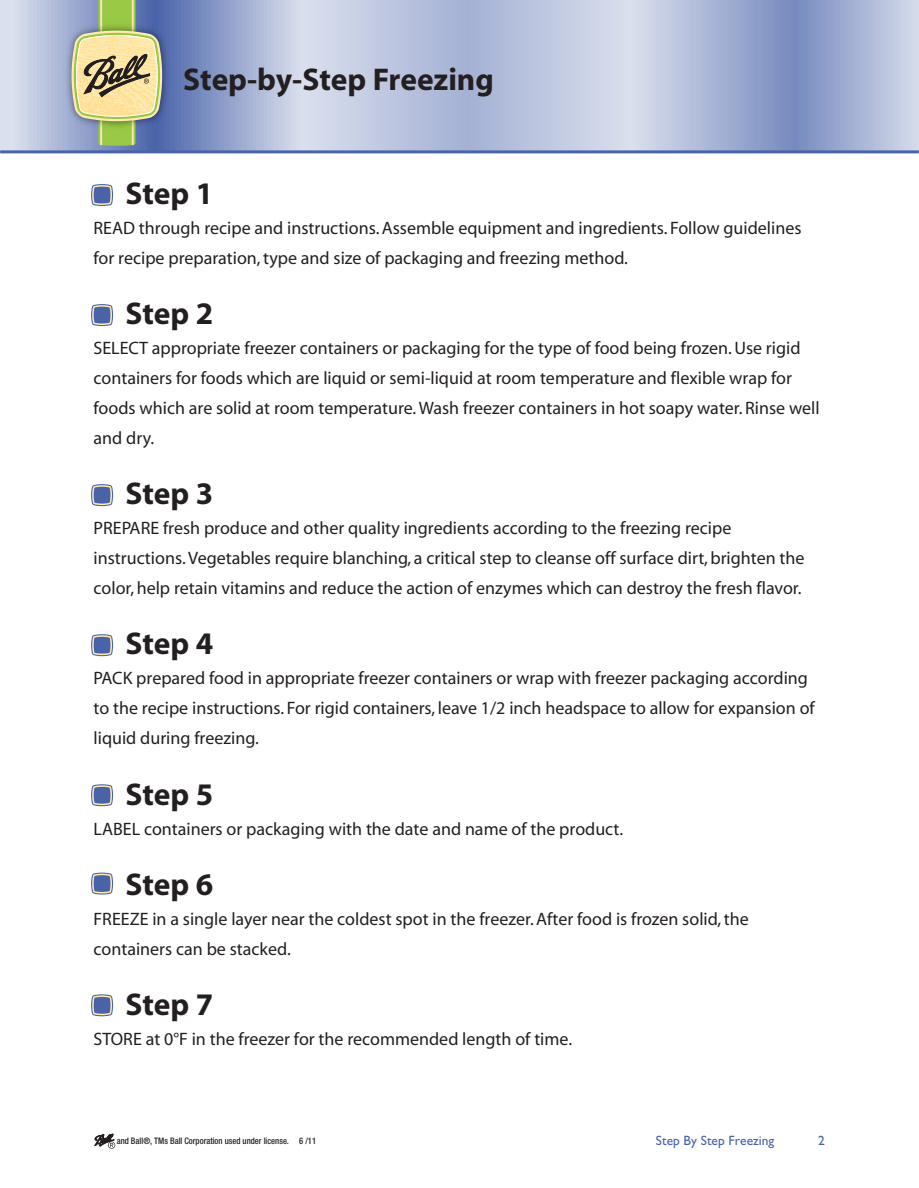
<style>
.page{position:relative;width:919px;height:1188px;background:#fff}
.page>*{position:absolute;margin:0;border:0;box-sizing:border-box;transform-origin:0 0}
.t1{font:700 31.5px "Myriad";color:#231f20}
.t2{font:18px/30px "Myriad";color:#231f20}
.t3{font:13.5px "Gill Sans";color:#4963a9}
.t4{font:500 condensed 9px "Helvetica Neue";color:#231f20;scale:.95 1}
</style>
<div class="page">
<svg style="left:0;top:0;width:918px;height:150px;background:#b1bcda"></svg>
<img style="left:62px;top:20px;width:111px;height:113px">
<svg style="left:70px;top:0;width:93px;height:146px;background:#b1b391"></svg>
<hr style="left:0;top:150px;width:918px;height:3px;background:#4963a9">
<svg style="left:95px;top:1133px;width:20px;height:15px"></svg>
<svg style="left:91px;top:184px;width:22px;height:22px"></svg>
<svg style="left:91px;top:304px;width:22px;height:22px"></svg>
<svg style="left:91px;top:484px;width:22px;height:22px"></svg>
<svg style="left:91px;top:634px;width:22px;height:23px"></svg>
<svg style="left:91px;top:784px;width:22px;height:23px"></svg>
<svg style="left:91px;top:872px;width:22px;height:23px"></svg>
<svg style="left:91px;top:994px;width:22px;height:23px"></svg>
<h1 class="t1" style="left:183px;top:63px;width:312px">Step-by-Step Freezing</h1>
<h1 class="t1" style="left:125px;top:177px;width:89px">Step 1</h1>
<p class="t2" style="left:94px;top:214px;width:709px">READ through recipe and instructions.Assemble equipment and ingredients. Follow guidelines for recipe preparation,type and size of packaging and freezing method.</p>
<h1 class="t1" style="left:125px;top:297px;width:89px">Step 2</h1>
<p class="t2" style="left:94px;top:334px;width:727px">SELECT appropriate freezer containers or packaging for the type of food being frozen.Use rigid containers for foods which are liquid or semi-liquid at room temperature and flexible wrap for foods which are solid at room temperature.Wash freezer containers in hot soapy water. Rinse well and dry.</p>
<h1 class="t1" style="left:125px;top:477px;width:89px">Step 3</h1>
<p class="t2" style="left:94px;top:514px;width:712px">PREPARE fresh produce and other quality ingredients according to the freezing recipe instructions.Vegetables require blanching, a critical step to cleanse off surface dirt, brighten the color, help retain vitamins and reduce the action of enzymes which can destroy the fresh flavor.</p>
<h1 class="t1" style="left:125px;top:627px;width:89px">Step 4</h1>
<p class="t2" style="left:94px;top:664px;width:722px">PACK prepared food in appropriate freezer containers or wrap with freezer packaging according to the recipe instructions. For rigid containers, leave 1/2 inch headspace to allow for expansion of liquid during freezing.</p>
<h1 class="t1" style="left:125px;top:777px;width:89px">Step 5</h1>
<p class="t2" style="left:94px;top:814px;width:531px">LABEL containers or packaging with the date and name of the product.</p>
<h1 class="t1" style="left:125px;top:867px;width:89px">Step 6</h1>
<p class="t2" style="left:94px;top:904px;width:656px">FREEZE in a single layer near the coldest spot in the freezer.After food is frozen solid, the containers can be stacked.</p>
<h1 class="t1" style="left:125px;top:987px;width:89px">Step 7</h1>
<p class="t2" style="left:94px;top:1024px;width:480px">STORE at 0°F in the freezer for the recommended length of time.</p>
<p class="t4" style="left:117px;top:1135px;width:211px">and Ball®, TMs Ball Corporation used under license. 6 /11</p>
<p class="t3" style="left:656px;top:1133px;width:120px">Step By Step Freezing</p>
<p class="t3" style="left:818px;top:1133px;width:8px">2</p>
</div>
